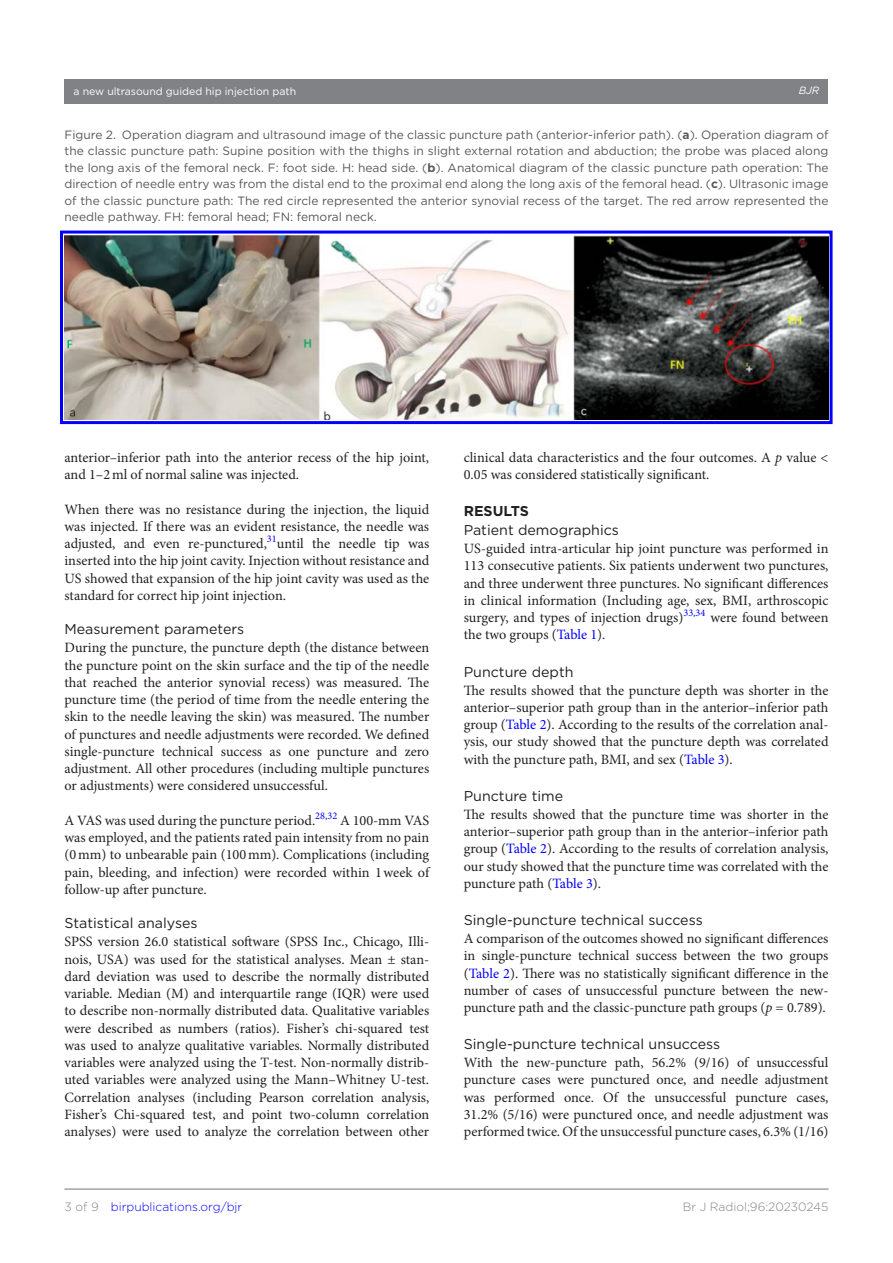
<style>
.page{position:relative;width:893px;height:1263px;background:#fff}
.page>*{position:absolute;margin:0;border:0;box-sizing:border-box;transform-origin:0 0}
.t1{font:14.25px/17.2px "Minion Pro";color:#231f20;text-align:justify}
.t2{font:14.25px "Gotham";color:#231f20}
.t3{font:700 14.25px "Gotham";color:#231f20}
.t4{font:12px/16.5px "Gotham";color:#57585a;text-align:justify}
.t5{font:300 12px "Gotham";color:#00f}
.t6{font:300 12px "Gotham";color:#808285}
.t7{font:10.5px "Gotham";color:#fff}
.t8{font:italic 10.5px "Gotham";color:#fff}
.s1{font-weight:700}
.s2{font-style:italic}
.s3{color:#00f}
.s4{color:#808285}
</style>
<div class="page">
<hr style="left:64px;top:1188px;width:764px;height:2px;background:#808285">
<div style="left:64px;top:79px;width:764px;height:24px;background:#808285"></div>
<img style="left:64px;top:235px;width:764px;height:185px">
<div style="left:60px;top:231px;width:772px;height:193px;border:3px solid #00f"></div>
<p class="t7" style="left:74px;top:85px;width:224px">a new ultrasound guided hip injection path</p>
<p class="t8" style="left:799px;top:85px;width:22px">BJR</p>
<p class="t4" style="left:64px;top:126px;width:765px">Figure 2. Operation diagram and ultrasound image of the classic puncture path (anterior-inferior path). (<span class="s1">a</span>). Operation diagram of the classic puncture path: Supine position with the thighs in slight external rotation and abduction; the probe was placed along the long axis of the femoral neck. F: foot side. H: head side. (<span class="s1">b</span>). Anatomical diagram of the classic puncture path operation: The direction of needle entry was from the distal end to the proximal end along the long axis of the femoral head. (<span class="s1">c</span>). Ultrasonic image of the classic puncture path: The red circle represented the anterior synovial recess of the target. The red arrow represented the needle pathway. FH: femoral head; FN: femoral neck.</p>
<p class="t1" style="left:64px;top:449px;width:366px">anterior–inferior path into the anterior recess of the hip joint, and 1–2ml of normal saline was injected.</p>
<p class="t1" style="left:64px;top:500px;width:366px">When there was no resistance during the injection, the liquid was injected. If there was an evident resistance, the needle was adjusted, and even re-punctured,<sup>31</sup>until the needle tip was inserted into the hip joint cavity. Injection without resistance and US showed that expansion of the hip joint cavity was used as the standard for correct hip joint injection.</p>
<p class="t2" style="left:64px;top:620px;width:181px">Measurement parameters</p>
<p class="t1" style="left:64px;top:639px;width:366px">During the puncture, the puncture depth (the distance between the puncture point on the skin surface and the tip of the needle that reached the anterior synovial recess) was measured. The puncture time (the period of time from the needle entering the skin to the needle leaving the skin) was measured. The number of punctures and needle adjustments were recorded. We defined single-puncture technical success as one puncture and zero adjustment. All other procedures (including multiple punctures or adjustments) were considered unsuccessful.</p>
<p class="t1" style="left:64px;top:812px;width:366px">A VAS was used during the puncture period.<sup>28,32</sup> A 100-mm VAS was employed, and the patients rated pain intensity from no pain (0mm) to unbearable pain (100mm). Complications (including pain, bleeding, and infection) were recorded within 1week of follow-up after puncture.</p>
<p class="t2" style="left:64px;top:914px;width:135px">Statistical analyses</p>
<p class="t1" style="left:64px;top:933px;width:366px">SPSS version 26.0 statistical software (SPSS Inc., Chicago, Illi&shy;nois, USA) was used for the statistical analyses. Mean ± stan&shy;dard deviation was used to describe the normally distributed variable. Median (M) and interquartile range (IQR) were used to describe non-normally distributed data. Qualitative variables were described as numbers (ratios). Fisher’s chi-squared test was used to analyze qualitative variables. Normally distributed variables were analyzed using the T-test. Non-normally distrib&shy;uted variables were analyzed using the Mann–Whitney U-test.<br>Correlation analyses (including Pearson correlation analysis, Fisher’s Chi-squared test, and point two-column correlation analyses) were used to analyze the correlation between other</p>
<p class="t1" style="left:464px;top:449px;width:366px">clinical data characteristics and the four outcomes. A <span class="s2">p</span> value &lt;<br>0.05 was considered statistically significant.</p>
<p class="t3" style="left:464px;top:501px;width:67px">RESULTS</p>
<p class="t2" style="left:464px;top:521px;width:157px">Patient demographics</p>
<p class="t1" style="left:464px;top:540px;width:366px">US-guided intra-articular hip joint puncture was performed in 113 consecutive patients. Six patients underwent two punctures, and three underwent three punctures. No significant differences in clinical information (Including age, sex, BMI, arthroscopic surgery, and types of injection drugs)<sup>33,34</sup> were found between the two groups (<span class="s3">Table 1</span>).</p>
<p class="t2" style="left:464px;top:662px;width:111px">Puncture depth</p>
<p class="t1" style="left:464px;top:681px;width:366px">The results showed that the puncture depth was shorter in the anterior–superior path group than in the anterior–inferior path group (<span class="s3">Table 2</span>). According to the results of the correlation anal&shy;ysis, our study showed that the puncture depth was correlated with the puncture path, BMI, and sex (<span class="s3">Table 3</span>).</p>
<p class="t2" style="left:464px;top:787px;width:101px">Puncture time</p>
<p class="t1" style="left:464px;top:806px;width:366px">The results showed that the puncture time was shorter in the anterior–superior path group than in the anterior–inferior path group (<span class="s3">Table 2</span>). According to the results of correlation analysis, our study showed that the puncture time was correlated with the puncture path (<span class="s3">Table 3</span>).</p>
<p class="t2" style="left:464px;top:911px;width:241px">Single-puncture technical success</p>
<p class="t1" style="left:464px;top:930px;width:366px">A comparison of the outcomes showed no significant differences in single-puncture technical success between the two groups (<span class="s3">Table 2</span>). There was no statistically significant difference in the number of cases of unsuccessful puncture between the new&shy;puncture path and the classic-puncture path groups (<span class="s2">p</span> = 0.789).</p>
<p class="t2" style="left:464px;top:1035px;width:258px">Single-puncture technical unsuccess</p>
<p class="t1" style="left:464px;top:1054px;width:366px">With the new-puncture path, 56.2% (9/16) of unsuccessful puncture cases were punctured once, and needle adjustment was performed once. Of the unsuccessful puncture cases, 31.2% (5/16) were punctured once, and needle adjustment was performed twice. Of the unsuccessful puncture cases, 6.3% (1/16)</p>
<p class="t5" style="left:64px;top:1199px;width:179px"><span class="s4">3 of 9</span> birpublications.org/bjr</p>
<p class="t6" style="left:683px;top:1199px;width:147px">Br J Radiol;96:20230245</p>
</div>
